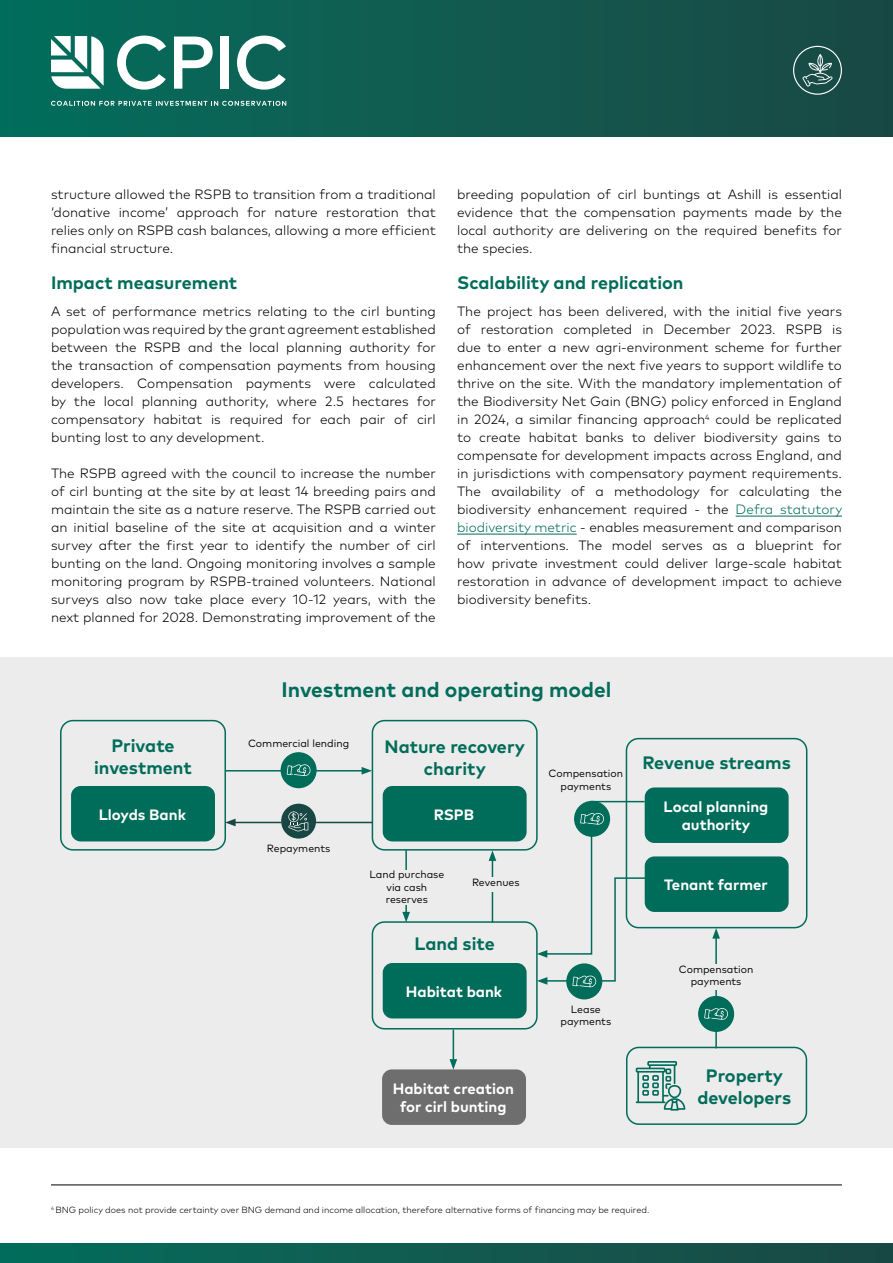
<style>
.page{position:relative;width:893px;height:1263px;background:#fff}
.page>*{position:absolute;margin:0;border:0;box-sizing:border-box;transform-origin:0 0}
.t1{font:700 21px "Mark Pro";color:#006c5a}
.t2{font:700 18px/21.6px "Mark Pro";color:#006c5a;text-align:center}
.t3{font:700 15px/18px "Mark Pro";color:#fff;text-align:center}
.t4{font:300 13.5px/18px "Mark Pro";color:#000;text-align:justify}
.t5{font:10.5px/12.6px "Mark Pro";color:#000;text-align:center}
.t6{font:300 9px "Mark Pro";color:#000}
.s1{color:#006c5a}
</style>
<div class="page">
<div style="left:0;top:657px;width:893px;height:490px;background:#ececec"></div>
<div style="left:0;top:0;width:893px;height:136px;background:linear-gradient(to right,#046e5c,#1c4945)"></div>
<div style="left:793px;top:46px;width:49px;height:49px;border:1px solid #fff;border-radius:50%"></div>
<svg style="left:117px;top:36px;width:49px;height:54px"></svg>
<svg style="left:174px;top:37px;width:39px;height:52px"></svg>
<div style="left:220px;top:37px;width:9px;height:52px;background:#fff"></div>
<svg style="left:237px;top:36px;width:49px;height:54px"></svg>
<svg style="left:51px;top:101px;width:235px;height:5px"></svg>
<svg style="left:51px;top:36px;width:53px;height:53px"></svg>
<div style="left:0;top:1244px;width:893px;height:19px;background:linear-gradient(to right,#056d5b,#1b4844)"></div>
<hr style="left:736px;top:516px;width:106px;height:1px;background:#006c5a">
<hr style="left:457px;top:534px;width:120px;height:1px;background:#006c5a">
<svg style="left:802px;top:54px;width:31px;height:33px"></svg>
<div style="left:60px;top:720px;width:166px;height:130px;border:2px solid #006c5a;border-radius:12px"></div>
<div style="left:372px;top:720px;width:166px;height:130px;border:2px solid #006c5a;border-radius:12px"></div>
<div style="left:372px;top:921px;width:166px;height:108px;border:2px solid #006c5a;border-radius:12px"></div>
<div style="left:71px;top:786px;width:144px;height:55px;background:#006c5a;border-radius:10px"></div>
<div style="left:383px;top:786px;width:144px;height:55px;background:#006c5a;border-radius:10px"></div>
<div style="left:383px;top:963px;width:144px;height:55px;background:#006c5a;border-radius:10px"></div>
<div style="left:626px;top:738px;width:181px;height:190px;border:2px solid #006c5a;border-radius:12px"></div>
<div style="left:645px;top:787px;width:144px;height:56px;background:#006c5a;border-radius:10px"></div>
<div style="left:645px;top:856px;width:144px;height:56px;background:#006c5a;border-radius:10px"></div>
<div style="left:382px;top:1069px;width:144px;height:56px;background:#6e6e6e;border-radius:10px"></div>
<hr style="left:225px;top:770px;width:139px;height:1px;background:#006c5a">
<svg style="left:362px;top:767px;width:10px;height:8px"></svg>
<hr style="left:233px;top:822px;width:139px;height:1px;background:#184643">
<svg style="left:225px;top:819px;width:11px;height:7px"></svg>
<div style="left:281px;top:804px;width:35px;height:35px;background:#184643;border-radius:50%"></div>
<svg style="left:288px;top:811px;width:20px;height:20px"></svg>
<hr style="left:492px;top:858px;width:1px;height:64px;background:#006c5a">
<svg style="left:489px;top:850px;width:7px;height:11px"></svg>
<hr style="left:405px;top:850px;width:2px;height:64px;background:#006c5a">
<svg style="left:402px;top:912px;width:8px;height:10px"></svg>
<div style="left:470px;top:877px;width:51px;height:14px;background:#ececec"></div>
<hr style="left:453px;top:1029px;width:1px;height:32px;background:#006c5a">
<svg style="left:450px;top:1059px;width:7px;height:11px"></svg>
<div style="left:626px;top:1047px;width:181px;height:78px;border:2px solid #006c5a;border-radius:12px"></div>
<hr style="left:715px;top:936px;width:2px;height:112px;background:#006c5a">
<svg style="left:712px;top:928px;width:8px;height:10px"></svg>
<div style="left:677px;top:964px;width:78px;height:26px;background:#ececec"></div>
<hr style="left:51px;top:1185px;width:791px;height:1px;background:#000">
<svg style="left:636px;top:1061px;width:49px;height:49px"></svg>
<div style="left:368px;top:870px;width:78px;height:34px;background:#ececec"></div>
<div style="left:281px;top:752px;width:36px;height:36px;background:#006c5a;border-radius:50%"></div>
<div style="left:698px;top:996px;width:36px;height:36px;background:#006c5a;border-radius:50%"></div>
<div style="left:566px;top:963px;width:36px;height:36px;background:#006c5a;border-radius:50%"></div>
<svg style="left:287px;top:764px;width:24px;height:12px"></svg>
<svg style="left:537px;top:800px;width:111px;height:188px"></svg>
<svg style="left:704px;top:1008px;width:24px;height:12px"></svg>
<p class="t4" style="left:51px;top:184px;width:386px">structure allowed the RSPB to transition from a traditional ‘donative income’ approach for nature restoration that relies only on RSPB cash balances, allowing a more efficient financial structure.</p>
<h2 class="t2" style="left:51px;top:271px;width:188px">Impact measurement</h2>
<p class="t4" style="left:51px;top:301px;width:386px">A set of performance metrics relating to the cirl bunting population was required by the grant agreement established between the RSPB and the local planning authority for the transaction of compensation payments from housing developers. Compensation payments were calculated by the local planning authority, where 2.5 hectares for compensatory habitat is required for each pair of cirl bunting lost to any development.</p>
<p class="t4" style="left:51px;top:463px;width:386px">The RSPB agreed with the council to increase the number of cirl bunting at the site by at least 14 breeding pairs and maintain the site as a nature reserve. The RSPB carried out an initial baseline of the site at acquisition and a winter survey after the first year to identify the number of cirl bunting on the land. Ongoing monitoring involves a sample monitoring program by RSPB-trained volunteers. National surveys also now take place every 10-12 years, with the next planned for 2028. Demonstrating improvement of the</p>
<p class="t4" style="left:457px;top:184px;width:386px">breeding population of cirl buntings at Ashill is essential evidence that the compensation payments made by the local authority are delivering on the required benefits for the species.</p>
<h2 class="t2" style="left:457px;top:271px;width:228px">Scalability and replication</h2>
<p class="t4" style="left:457px;top:301px;width:387px">The project has been delivered, with the initial five years of restoration completed in December 2023. RSPB is due to enter a new agri-environment scheme for further enhancement over the next five years to support wildlife to thrive on the site. With the mandatory implementation of the Biodiversity Net Gain (BNG) policy enforced in England in 2024, a similar financing approach<sup>4</sup> could be replicated to create habitat banks to deliver biodiversity gains to compensate for development impacts across England, and in jurisdictions with compensatory payment requirements.<br>The availability of a methodology for calculating the biodiversity enhancement required - the <span class="s1">Defra statutory biodiversity metric</span> - enables measurement and comparison of interventions. The model serves as a blueprint for how private investment could deliver large-scale habitat restoration in advance of development impact to achieve biodiversity benefits.</p>
<h1 class="t1" style="left:282px;top:674px;width:331px">Investment and operating model</h1>
<h2 class="t2" style="left:94px;top:734px;width:99px">Private investment</h2>
<h2 class="t2" style="left:385px;top:735px;width:142px">Nature recovery charity</h2>
<p class="t5" style="left:248px;top:736px;width:103px">Commercial lending</p>
<p class="t3" style="left:99px;top:804px;width:89px">Lloyds Bank</p>
<p class="t3" style="left:434px;top:804px;width:42px">RSPB</p>
<p class="t5" style="left:267px;top:842px;width:65px">Repayments</p>
<p class="t5" style="left:369px;top:867px;width:76px">Land purchase via cash reserves</p>
<p class="t5" style="left:472px;top:875px;width:49px">Revenues</p>
<h2 class="t2" style="left:414px;top:931px;width:82px">Land site</h2>
<p class="t3" style="left:406px;top:981px;width:98px">Habitat bank</p>
<p class="t3" style="left:393px;top:1078px;width:123px">Habitat creation for cirl bunting</p>
<p class="t5" style="left:548px;top:766px;width:76px">Compensation payments</p>
<p class="t5" style="left:560px;top:1002px;width:52px">Lease payments</p>
<h2 class="t2" style="left:642px;top:750px;width:150px">Revenue streams</h2>
<p class="t3" style="left:664px;top:796px;width:106px">Local planning authority</p>
<p class="t3" style="left:664px;top:874px;width:105px">Tenant farmer</p>
<p class="t5" style="left:679px;top:962px;width:76px">Compensation payments</p>
<h2 class="t2" style="left:697px;top:1063px;width:95px">Property developers</h2>
<p class="t6" style="left:51px;top:1203px;width:600px"><sup>4</sup> BNG policy does not provide certainty over BNG demand and income allocation, therefore alternative forms of financing may be required.</p>
</div>
